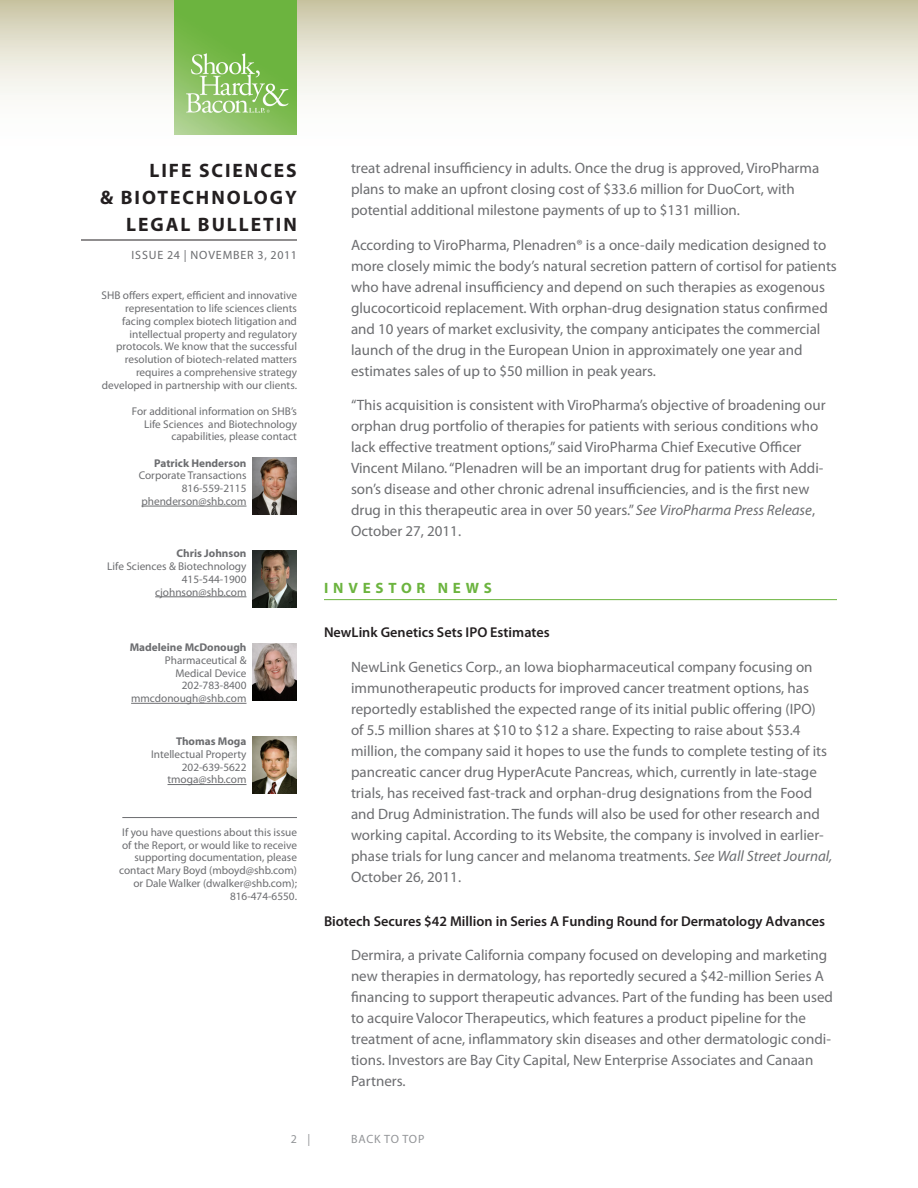
<style>
.page{position:relative;width:918px;height:1188px;background:#fff}
.page>*{position:absolute;margin:0;border:0;box-sizing:border-box;transform-origin:0 0}
.t1{font:700 19.5px/27px "Myriad Pro";letter-spacing:.1em;color:#231f20;text-align:right}
.Body{font:15px/21px "Myriad Pro";color:#6c6d70}
.Head{font:700 15px "Myriad Pro";letter-spacing:.32em;color:#6cb43f}
.Subhead{font:600 14.25px "Myriad Pro";color:#231f20}
.t2{font:12px "Myriad Pro";letter-spacing:.07em;color:#6c6d70}
.Body-2{font:12px "Myriad Pro";letter-spacing:.06em;color:#939598}
.Body-3{font:11.25px/12.8px "Myriad Pro";color:#6c6d70;text-align:right}
.s1{font-weight:700}
.s2{font-style:italic}
</style>
<div class="page">
<svg style="left:0;top:0;width:918px;height:135px"></svg>
<hr style="left:81px;top:240px;width:216px;height:1px;background:#231f20">
<img style="left:175px;top:0;width:122px;height:135px">
<hr style="left:324px;top:599px;width:513px;height:1px;background:#6cb43f">
<hr style="left:141px;top:506px;width:106px;height:1px;background:#6c6d70">
<hr style="left:155px;top:597px;width:92px;height:1px;background:#6c6d70">
<hr style="left:131px;top:703px;width:116px;height:1px;background:#6c6d70">
<hr style="left:168px;top:784px;width:79px;height:1px;background:#6c6d70">
<hr style="left:122px;top:817px;width:175px;height:1px;background:#6c6d70">
<img style="left:253px;top:736px;width:44px;height:57px">
<img style="left:253px;top:457px;width:44px;height:57px">
<img style="left:253px;top:643px;width:44px;height:57px">
<img style="left:253px;top:550px;width:44px;height:57px">
<p class="t1" style="left:100px;top:156px;width:198px">LIFE SCIENCES<br>&amp; BIOTECHNOLOGY<br>LEGAL BULLETIN</p>
<p class="t2" style="left:132px;top:248px;width:167px">ISSUE 24 | NOVEMBER 3, 2011</p>
<p class="Body-3" style="left:102px;top:289px;width:197px">SHB offers expert, efficient and innovative representation to life sciences clients facing complex biotech litigation and intellectual property and regulatory protocols. We know that the successful resolution of biotech-related matters requires a comprehensive strategy developed in partnership with our clients.</p>
<p class="Body-3" style="left:132px;top:405px;width:167px">For additional information on SHB’s<br>Life Sciences and Biotechnology capabilities, please contact</p>
<p class="Body-3" style="left:139px;top:456px;width:109px"><span class="s1">Patrick Henderson<br></span>Corporate Transactions<br>816-559-2115 phenderson@shb.com</p>
<p class="Body-3" style="left:107px;top:547px;width:141px"><span class="s1">Chris Johnson<br></span>Life Sciences &amp; Biotechnology<br>415-544-1900 cjohnson@shb.com</p>
<p class="Body-3" style="left:130px;top:641px;width:118px"><span class="s1">Madeleine McDonough<br></span>Pharmaceutical &amp;<br>Medical Device<br>202-783-8400 mmcdonough@shb.com</p>
<p class="Body-3" style="left:151px;top:735px;width:97px"><span class="s1">Thomas Moga<br></span>Intellectual Property<br>202-639-5622 tmoga@shb.com</p>
<p class="Body-3" style="left:119px;top:826px;width:179px">If you have questions about this issue of the Report, or would like to receive supporting documentation, please contact Mary Boyd (mboyd@shb.com) or Dale Walker (dwalker@shb.com);<br>816-474-6550.</p>
<p class="Body" style="left:351px;top:157px;width:470px">treat adrenal insufficiency in adults. Once the drug is approved, ViroPharma plans to make an upfront closing cost of $33.6 million for DuoCort, with potential additional milestone payments of up to $131 million.</p>
<p class="Body" style="left:351px;top:234px;width:487px">According to ViroPharma, Plenadren® is a once-daily medication designed to more closely mimic the body’s natural secretion pattern of cortisol for patients who have adrenal insufficiency and depend on such therapies as exogenous glucocorticoid replacement. With orphan-drug designation status confirmed and 10 years of market exclusivity, the company anticipates the commercial launch of the drug in the European Union in approximately one year and estimates sales of up to $50 million in peak years.</p>
<p class="Body" style="left:351px;top:394px;width:476px">“This acquisition is consistent with ViroPharma’s objective of broadening our orphan drug portfolio of therapies for patients with serious conditions who lack effective treatment options,” said ViroPharma Chief Executive Officer Vincent Milano. “Plenadren will be an important drug for patients with Addi&shy;son’s disease and other chronic adrenal insufficiencies, and is the first new drug in this therapeutic area in over 50 years.” <span class="s2">See ViroPharma Press Release</span>, October 27, 2011.</p>
<p class="Head" style="left:324px;top:578px;width:169px">INVESTOR NEWS</p>
<p class="Subhead" style="left:324px;top:623px;width:227px">NewLink Genetics Sets IPO Estimates</p>
<p class="Body" style="left:351px;top:656px;width:483px">NewLink Genetics Corp., an Iowa biopharmaceutical company focusing on immunotherapeutic products for improved cancer treatment options, has reportedly established the expected range of its initial public offering (IPO)<br>of 5.5 million shares at $10 to $12 a share. Expecting to raise about $53.4 million, the company said it hopes to use the funds to complete testing of its pancreatic cancer drug HyperAcute Pancreas, which, currently in late-stage trials, has received fast-track and orphan-drug designations from the Food and Drug Administration. The funds will also be used for other research and working capital. According to its Website, the company is involved in earlier&shy;phase trials for lung cancer and melanoma treatments. <span class="s2">See Wall Street Journal, </span>October 26, 2011.</p>
<p class="Subhead" style="left:324px;top:912px;width:503px">Biotech Secures $42 Million in Series A Funding Round for Dermatology Advances</p>
<p class="Body" style="left:351px;top:945px;width:483px">Dermira, a private California company focused on developing and marketing new therapies in dermatology, has reportedly secured a $42-million Series A financing to support therapeutic advances. Part of the funding has been used to acquire Valocor Therapeutics, which features a product pipeline for the treatment of acne, inflammatory skin diseases and other dermatologic condi&shy;tions. Investors are Bay City Capital, New Enterprise Associates and Canaan Partners.</p>
<p class="Body-2" style="left:291px;top:1132px;width:21px">2 |</p>
<p class="Body-2" style="left:351px;top:1132px;width:75px">BACK TO TOP</p>
</div>
